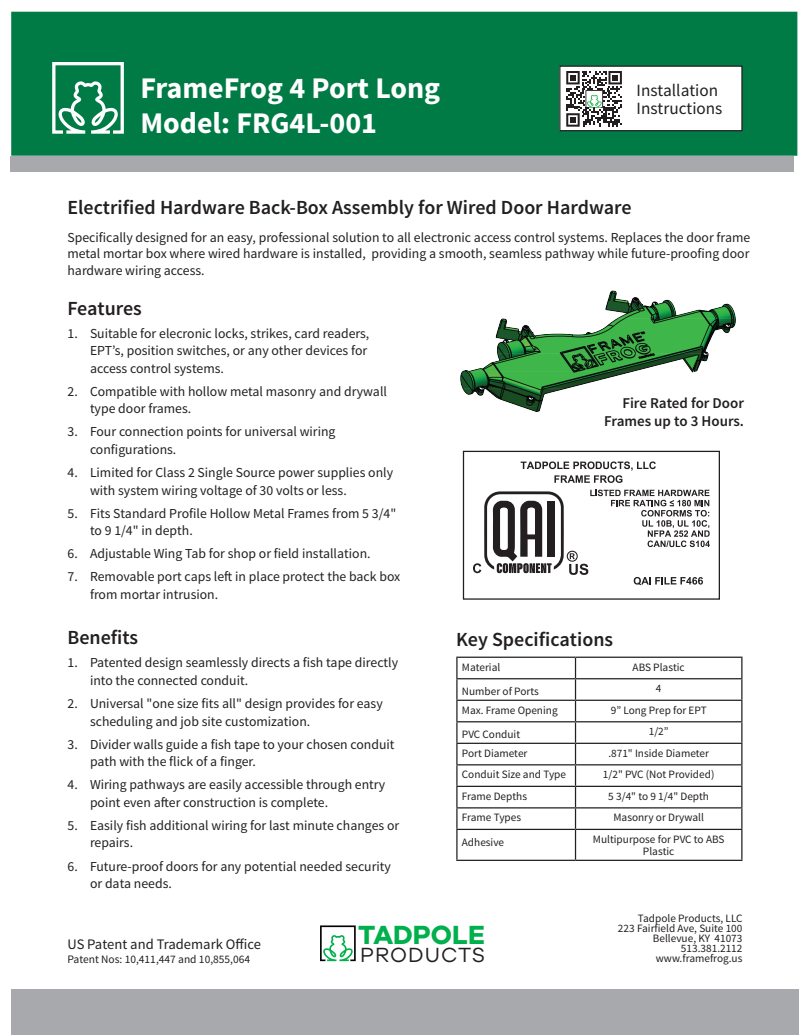
<style>
.page{position:relative;width:810px;height:1035px;background:#fff}
.page>*{position:absolute;margin:0;border:0;box-sizing:border-box;transform-origin:0 0}
.t1{font:700 30px "Source Sans Pro";color:#fff}
.t2{font:700 27.12px "Galyon";color:#00b04c}
.t3{font:21.12px "Galyon";letter-spacing:.05em;color:#231f20}
.Heading1{font:600 20px "Source Sans Pro";color:#231f20}
.Heading3{font:600 20px "Source Sans Pro";color:#231f20}
.Small_Type{font:600 20px "Source Sans Pro";color:#231f20}
.Heading3-2{font:17.12px "Source Sans Pro";color:#231f20}
.Small_Type-2{font:600 15px/18px "Source Sans Pro";color:#231f20;text-align:right}
.Small_Type-3{font:14.5px "Source Sans Pro";color:#231f20}
.Body_Text_-_Left{font:13.75px/17.5px "Source Sans Pro";color:#231f20}
.Small_Type-4{font:11.38px "Source Sans Pro";color:#231f20}
.Small_Type-5{font:11.25px/12.5px "Source Sans Pro";color:#231f20;text-align:center}
</style>
<div class="page">
<div style="left:11px;top:989px;width:788px;height:46px;background:#a8a9ad"></div>
<div style="left:11px;top:156px;width:783px;height:16px;background:#a8a9ad"></div>
<img style="left:460px;top:290px;width:276px;height:122px">
<div style="left:11px;top:12px;width:786px;height:144px;background:#007b45;border:1px solid #007b45"></div>
<div style="left:560px;top:66px;width:182px;height:65px;background:#fff"></div>
<div style="left:559px;top:66px;width:184px;height:65px;border:1px solid #231f20"></div>
<hr style="left:456px;top:657px;width:120px;height:1px;background:#231f20">
<hr style="left:456px;top:658px;width:2px;height:20px;background:#231f20">
<hr style="left:576px;top:657px;width:166px;height:1px;background:#231f20">
<hr style="left:456px;top:678px;width:120px;height:1px;background:#231f20">
<hr style="left:456px;top:679px;width:2px;height:21px;background:#231f20">
<hr style="left:576px;top:678px;width:166px;height:1px;background:#231f20">
<hr style="left:456px;top:700px;width:120px;height:1px;background:#231f20">
<hr style="left:456px;top:701px;width:2px;height:20px;background:#231f20">
<hr style="left:576px;top:700px;width:166px;height:1px;background:#231f20">
<hr style="left:456px;top:721px;width:120px;height:1px;background:#231f20">
<hr style="left:456px;top:722px;width:2px;height:21px;background:#231f20">
<hr style="left:576px;top:721px;width:166px;height:1px;background:#231f20">
<hr style="left:456px;top:743px;width:120px;height:1px;background:#231f20">
<hr style="left:456px;top:744px;width:2px;height:20px;background:#231f20">
<hr style="left:576px;top:743px;width:166px;height:1px;background:#231f20">
<hr style="left:456px;top:764px;width:120px;height:1px;background:#231f20">
<hr style="left:456px;top:765px;width:2px;height:21px;background:#231f20">
<hr style="left:576px;top:764px;width:166px;height:1px;background:#231f20">
<hr style="left:456px;top:786px;width:120px;height:1px;background:#231f20">
<hr style="left:456px;top:787px;width:2px;height:20px;background:#231f20">
<hr style="left:576px;top:786px;width:166px;height:1px;background:#231f20">
<hr style="left:456px;top:807px;width:120px;height:2px;background:#231f20">
<hr style="left:456px;top:809px;width:2px;height:20px;background:#231f20">
<hr style="left:576px;top:807px;width:166px;height:2px;background:#231f20">
<svg style="left:575px;top:658px;width:1px;height:171px"></svg>
<svg style="left:741px;top:658px;width:1px;height:171px"></svg>
<hr style="left:456px;top:829px;width:120px;height:1px;background:#231f20">
<hr style="left:456px;top:830px;width:2px;height:30px;background:#231f20">
<hr style="left:576px;top:829px;width:166px;height:1px;background:#231f20">
<hr style="left:575px;top:830px;width:1px;height:30px;background:#231f20">
<hr style="left:741px;top:830px;width:1px;height:30px;background:#231f20">
<hr style="left:456px;top:860px;width:120px;height:1px;background:#231f20">
<hr style="left:576px;top:860px;width:166px;height:1px;background:#231f20">
<svg style="left:521px;top:461px;width:135px;height:22px"></svg>
<svg style="left:473px;top:490px;width:237px;height:95px"></svg>
<div style="left:463px;top:451px;width:257px;height:149px;border:1px solid #231f20"></div>
<svg style="left:320px;top:925px;width:36px;height:36px"></svg>
<svg style="left:566px;top:71px;width:56px;height:56px"></svg>
<svg style="left:52px;top:62px;width:72px;height:72px"></svg>
<p class="t1" style="left:140px;top:69px;width:301px">FrameFrog 4 Port Long</p>
<p class="t1" style="left:140px;top:104px;width:238px">Model: FRG4L-001</p>
<p class="Heading3-2" style="left:637px;top:80px;width:83px">Installation</p>
<p class="Heading3-2" style="left:637px;top:97px;width:87px">Instructions</p>
<p class="Heading1" style="left:68px;top:195px;width:566px">Electrified Hardware Back-Box Assembly for Wired Door Hardware</p>
<p class="Body_Text_-_Left" style="left:68px;top:229px;width:684px;line-height:16.5px;text-align:justify">Specifically designed for an easy, professional solution to all electronic access control systems. Replaces the door frame metal mortar box where wired hardware is installed, providing a smooth, seamless pathway while future-proofing door hardware wiring access.</p>
<p class="Small_Type" style="left:68px;top:295px;width:76px">Features</p>
<p class="Body_Text_-_Left" style="left:90px;top:325px;width:281px;text-indent:-22px">1. Suitable for elecronic locks, strikes, card readers,<br>EPT’s, position switches, or any other devices for access control systems.</p>
<p class="Body_Text_-_Left" style="left:90px;top:383px;width:299px;text-indent:-22px">2. Compatible with hollow metal masonry and drywall type door frames.</p>
<p class="Body_Text_-_Left" style="left:90px;top:423px;width:247px;text-indent:-22px">3. Four connection points for universal wiring configurations.</p>
<p class="Body_Text_-_Left" style="left:90px;top:464px;width:305px;text-indent:-22px">4. Limited for Class 2 Single Source power supplies only with system wiring voltage of 30 volts or less.</p>
<p class="Body_Text_-_Left" style="left:90px;top:505px;width:308px;text-indent:-22px">5. Fits Standard Profile Hollow Metal Frames from 5 3/4" to 9 1/4" in depth.</p>
<p class="Body_Text_-_Left" style="left:68px;top:545px;width:305px">6. Adjustable Wing Tab for shop or field installation.</p>
<p class="Body_Text_-_Left" style="left:90px;top:568px;width:312px;text-indent:-22px">7. Removable port caps left in place protect the back box from mortar intrusion.</p>
<p class="Small_Type" style="left:68px;top:625px;width:72px">Benefits</p>
<p class="Body_Text_-_Left" style="left:90px;top:654px;width:310px;text-indent:-22px">1. Patented design seamlessly directs a fish tape directly into the connected conduit.</p>
<p class="Body_Text_-_Left" style="left:90px;top:695px;width:294px;text-indent:-22px">2. Universal "one size fits all" design provides for easy scheduling and job site customization.</p>
<p class="Body_Text_-_Left" style="left:90px;top:736px;width:306px;text-indent:-22px">3. Divider walls guide a fish tape to your chosen conduit path with the flick of a finger.</p>
<p class="Body_Text_-_Left" style="left:90px;top:776px;width:297px;text-indent:-22px">4. Wiring pathways are easily accessible through entry point even after construction is complete.</p>
<p class="Body_Text_-_Left" style="left:90px;top:817px;width:311px;text-indent:-22px">5. Easily fish additional wiring for last minute changes or repairs.</p>
<p class="Body_Text_-_Left" style="left:90px;top:857px;width:303px;text-indent:-22px">6. Future-proof doors for any potential needed security or data needs.</p>
<p class="Small_Type-2" style="left:604px;top:394px;width:141px">Fire Rated for Door<br>Frames up to 3 Hours.</p>
<p class="Heading3" style="left:456px;top:627px;width:158px">Key Specifications</p>
<p class="Small_Type-5" style="left:462px;top:661px;width:40px">Material</p>
<p class="Small_Type-5" style="left:633px;top:661px;width:54px">ABS Plastic</p>
<p class="Small_Type-5" style="left:462px;top:685px;width:78px">Number of Ports</p>
<p class="Small_Type-5" style="left:656px;top:682px;width:7px">4</p>
<p class="Small_Type-5" style="left:462px;top:704px;width:97px">Max. Frame Opening</p>
<p class="Small_Type-5" style="left:611px;top:704px;width:97px">9” Long Prep for EPT</p>
<p class="Small_Type-5" style="left:462px;top:729px;width:60px">PVC Conduit</p>
<p class="Small_Type-5" style="left:649px;top:725px;width:21px">1/2”</p>
<p class="Small_Type-5" style="left:462px;top:747px;width:67px">Port Diameter</p>
<p class="Small_Type-5" style="left:608px;top:747px;width:102px">.871" Inside Diameter</p>
<p class="Small_Type-5" style="left:462px;top:768px;width:106px">Conduit Size and Type</p>
<p class="Small_Type-5" style="left:603px;top:768px;width:113px">1/2" PVC (Not Provided)</p>
<p class="Small_Type-5" style="left:462px;top:790px;width:67px">Frame Depths</p>
<p class="Small_Type-5" style="left:608px;top:790px;width:102px">5 3/4" to 9 1/4" Depth</p>
<p class="Small_Type-5" style="left:462px;top:812px;width:61px">Frame Types</p>
<p class="Small_Type-5" style="left:613px;top:812px;width:92px">Masonry or Drywall</p>
<p class="Small_Type-5" style="left:462px;top:836px;width:44px">Adhesive</p>
<p class="Small_Type-5" style="left:593px;top:833px;width:133px">Multipurpose for PVC to ABS<br>Plastic</p>
<p class="Small_Type-3" style="left:68px;top:935px;width:195px">US Patent and Trademark Office</p>
<p class="Small_Type-4" style="left:68px;top:952px;width:184px">Patent Nos: 10,411,447 and 10,855,064</p>
<p class="t2" style="left:358px;top:918px;width:129px">TADPOLE</p>
<p class="t3" style="left:360px;top:939px;width:126px">PRODUCTS</p>
<p class="Small_Type-5" style="left:638px;top:912px;width:106px">Tadpole Products, LLC</p>
<p class="Small_Type-5" style="left:618px;top:922px;width:126px">223 Fairfield Ave, Suite 100</p>
<p class="Small_Type-5" style="left:653px;top:932px;width:91px">Bellevue, KY 41073</p>
<p class="Small_Type-5" style="left:681px;top:942px;width:63px">513.381.2112</p>
<p class="Small_Type-5" style="left:656px;top:952px;width:88px">www.framefrog.us</p>
</div>
